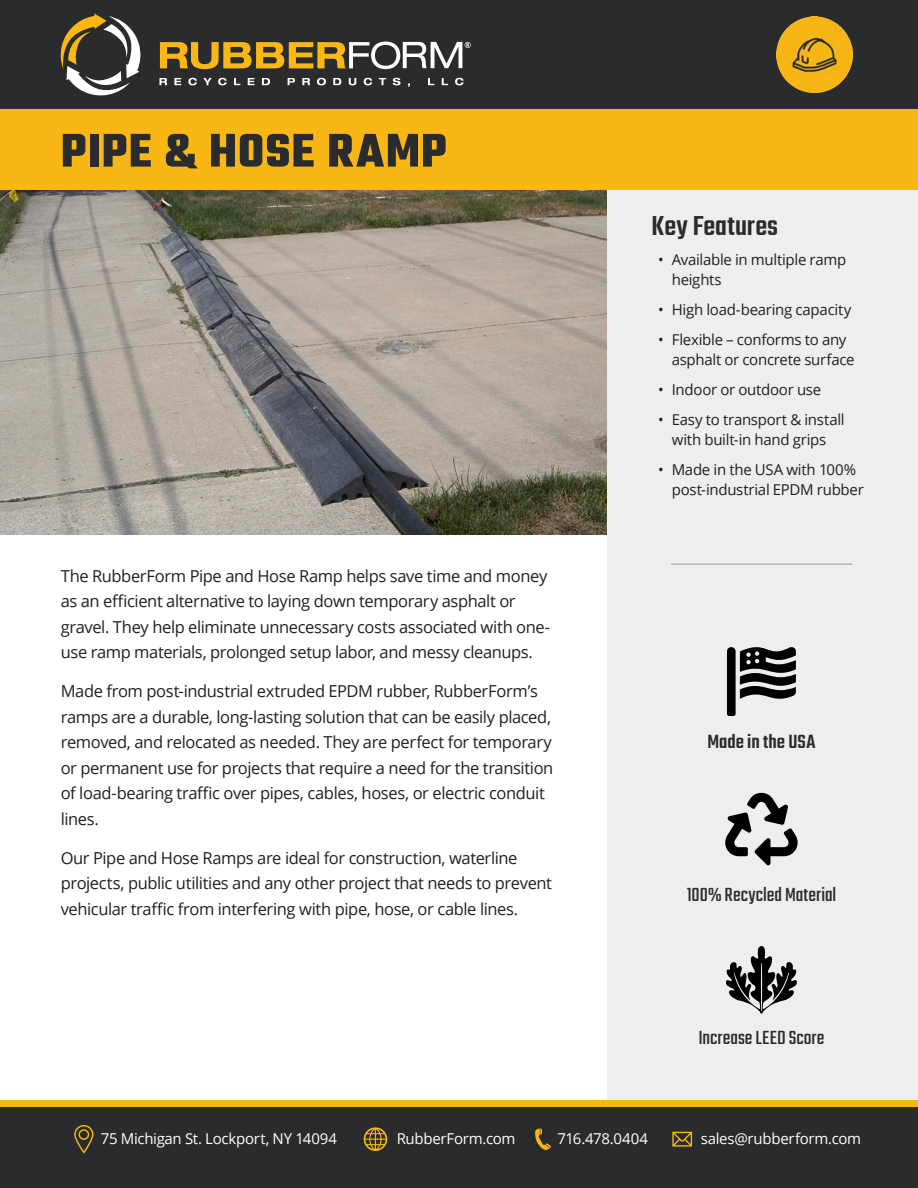
<style>
.page{position:relative;width:918px;height:1188px;background:#fff}
.page>*{position:absolute;margin:0;border:0;box-sizing:border-box;transform-origin:0 0}
.t1{font:700 51px "Teko";letter-spacing:.02em;color:#292b2c}
.t2{font:500 30px "Teko";letter-spacing:.005em;color:#292b2c}
.t3{font:21px "Teko";letter-spacing:.005em;color:#292b2c}
.t4{font:500 21px "Teko";color:#292b2c}
.t5{font:16.5px/25.5px "Open Sans";letter-spacing:-.025em;color:#231f20}
.t6{font:15px/19.5px "Open Sans";letter-spacing:-.02em;color:#231f20}
.t7{font:15px "Open Sans";letter-spacing:-.02em;color:#fff}
</style>
<div class="page">
<img style="left:0;top:190px;width:608px;height:345px">
<div style="left:0;top:0;width:918px;height:110px;background:#292b2c"></div>
<svg style="left:159px;top:78px;width:8px;height:7px"></svg>
<svg style="left:174px;top:78px;width:7px;height:7px"></svg>
<svg style="left:188px;top:78px;width:9px;height:7px"></svg>
<svg style="left:203px;top:78px;width:9px;height:7px"></svg>
<svg style="left:218px;top:78px;width:9px;height:7px"></svg>
<svg style="left:234px;top:78px;width:6px;height:7px"></svg>
<svg style="left:248px;top:78px;width:6px;height:7px"></svg>
<svg style="left:262px;top:78px;width:8px;height:7px"></svg>
<svg style="left:288px;top:78px;width:7px;height:7px"></svg>
<svg style="left:302px;top:78px;width:8px;height:7px"></svg>
<svg style="left:317px;top:78px;width:9px;height:7px"></svg>
<svg style="left:333px;top:78px;width:8px;height:7px"></svg>
<svg style="left:349px;top:78px;width:7px;height:7px"></svg>
<svg style="left:364px;top:78px;width:8px;height:7px"></svg>
<svg style="left:379px;top:78px;width:7px;height:7px"></svg>
<svg style="left:393px;top:78px;width:8px;height:7px"></svg>
<svg style="left:428px;top:78px;width:6px;height:7px"></svg>
<svg style="left:442px;top:78px;width:6px;height:7px"></svg>
<svg style="left:455px;top:78px;width:9px;height:7px"></svg>
<svg style="left:160px;top:42px;width:311px;height:27px"></svg>
<svg style="left:61px;top:14px;width:80px;height:81px"></svg>
<div style="left:0;top:110px;width:918px;height:80px;background:#f9b716"></div>
<div style="left:608px;top:190px;width:310px;height:910px;background:#edeeee"></div>
<div style="left:0;top:1100px;width:918px;height:54px;background:#f9b716"></div>
<div style="left:0;top:1107px;width:918px;height:81px;background:#292b2c"></div>
<svg style="left:672px;top:1132px;width:20px;height:15px"></svg>
<svg style="left:535px;top:1128px;width:16px;height:22px"></svg>
<svg style="left:74px;top:1125px;width:20px;height:28px"></svg>
<svg style="left:364px;top:1127px;width:23px;height:24px"></svg>
<hr style="left:671px;top:564px;width:181px;height:1px;background:#989999">
<svg style="left:727px;top:647px;width:69px;height:69px"></svg>
<svg style="left:726px;top:946px;width:71px;height:68px"></svg>
<svg style="left:725px;top:793px;width:73px;height:72px"></svg>
<img style="left:777px;top:17px;width:75px;height:75px">
<p class="t1" style="left:61px;top:118px;width:387px">PIPE &amp; HOSE RAMP</p>
<p class="t5" style="left:61px;top:563px;width:491px">The RubberForm Pipe and Hose Ramp helps save time and money as an efficient alternative to laying down temporary asphalt or gravel. They help eliminate unnecessary costs associated with one&shy;use ramp materials, prolonged setup labor, and messy cleanups.</p>
<p class="t5" style="left:61px;top:678px;width:494px">Made from post-industrial extruded EPDM rubber, RubberForm’s ramps are a durable, long-lasting solution that can be easily placed, removed, and relocated as needed. They are perfect for temporary or permanent use for projects that require a need for the transition of load-bearing traffic over pipes, cables, hoses, or electric conduit lines.</p>
<p class="t5" style="left:61px;top:844px;width:493px">Our Pipe and Hose Ramps are ideal for construction, waterline projects, public utilities and any other project that needs to prevent vehicular traffic from interfering with pipe, hose, or cable lines.</p>
<p class="t2" style="left:652px;top:208px;width:128px">Key Features</p>
<p class="t6" style="left:672px;top:250px;width:176px;text-indent:-14px">• Available in multiple ramp heights</p>
<p class="t6" style="left:658px;top:300px;width:195px">• High load-bearing capacity</p>
<p class="t6" style="left:672px;top:330px;width:184px;text-indent:-14px">• Flexible – conforms to any asphalt or concrete surface</p>
<p class="t6" style="left:658px;top:380px;width:164px">• Indoor or outdoor use</p>
<p class="t6" style="left:658px;top:410px;width:188px;text-align:center">• Easy to transport &amp; install with built-in hand grips</p>
<p class="t6" style="left:672px;top:460px;width:194px;text-indent:-14px">• Made in the USA with 100% post-industrial EPDM rubber</p>
<p class="t4" style="left:707px;top:730px;width:109px">Made in the USA</p>
<p class="t3" style="left:687px;top:883px;width:151px">100% Recycled Material</p>
<p class="t3" style="left:698px;top:1026px;width:128px">Increase LEED Score</p>
<p class="t7" style="left:101px;top:1128px;width:238px">75 Michigan St. Lockport, NY 14094</p>
<p class="t7" style="left:397px;top:1128px;width:120px">RubberForm.com</p>
<p class="t7" style="left:558px;top:1128px;width:92px">716.478.0404</p>
<p class="t7" style="left:701px;top:1128px;width:162px">sales@rubberform.com</p>
</div>
